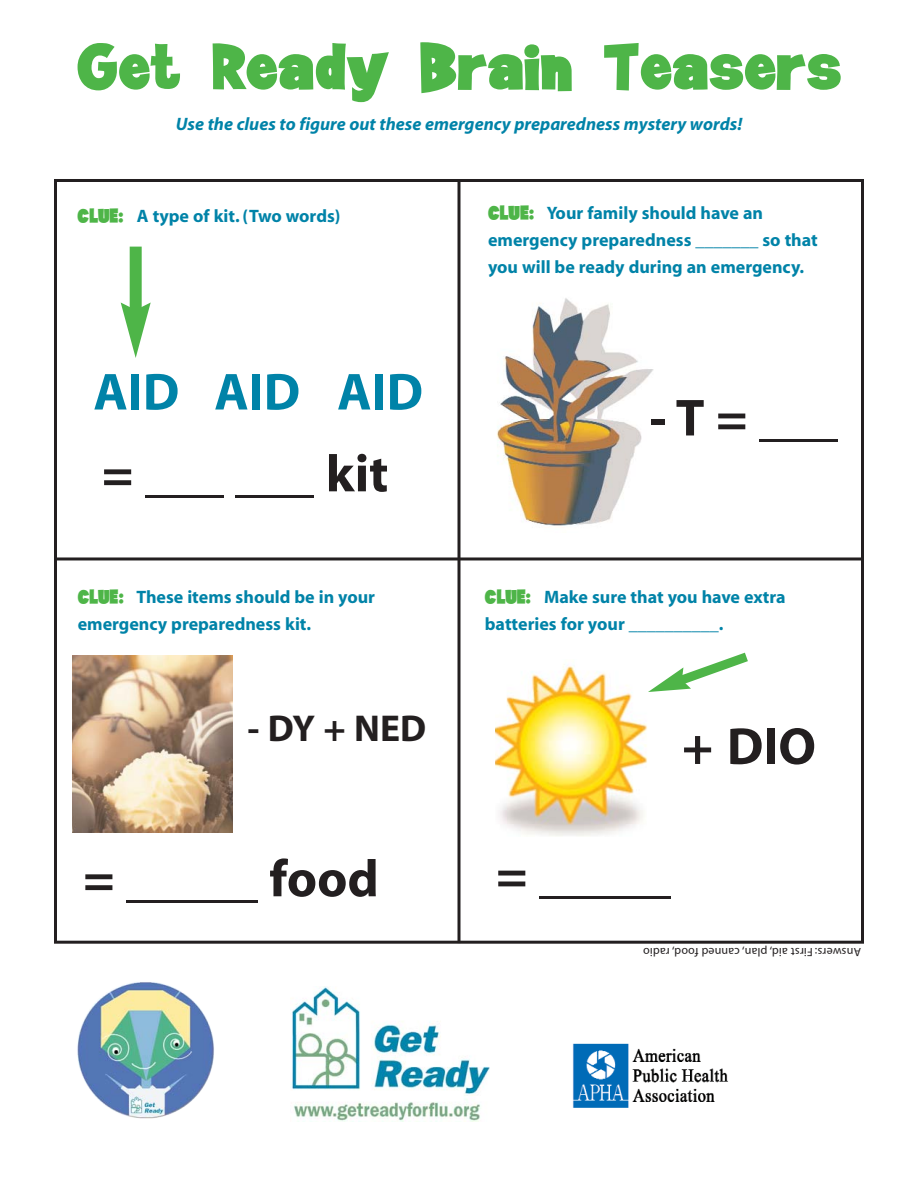
<style>
.page{position:relative;width:918px;height:1188px;background:#fff}
.page>*{position:absolute;margin:0;border:0;box-sizing:border-box;transform-origin:0 0}
.t1{font:60px "Jan Brady";color:#4eb548}
.t2{font:700 52.5px "Myriad";color:#231f20}
.t3{font:700 52.5px "Myriad";color:#0083a8}
.t4{font:700 37.5px "Myriad";color:#231f20}
.t5{font:700 18px/27px "Myriad";color:#0083a8}
.t6{font:italic 700 18px "Myriad";color:#0083a8}
.t7{font:12px "Myriad";letter-spacing:.015em;color:#231f20}
.s1{font-family:"Jan Brady";font-weight:400;color:#4eb548}
</style>
<div class="page">
<div style="left:54px;top:179px;width:810px;height:765px;border:3px solid #231f20"></div>
<img style="left:77px;top:982px;width:137px;height:137px">
<img style="left:290px;top:986px;width:199px;height:135px">
<img style="left:572px;top:1043px;width:156px;height:65px">
<hr style="left:54px;top:557px;width:810px;height:3px;background:#231f20">
<hr style="left:458px;top:179px;width:2px;height:764px;background:#231f20">
<img style="left:497px;top:298px;width:157px;height:228px">
<div style="left:130px;top:247px;width:12px;height:66px;background:#4eb548"></div>
<svg style="left:121px;top:303px;width:30px;height:55px"></svg>
<img style="left:72px;top:655px;width:160px;height:177px">
<img style="left:495px;top:666px;width:153px;height:170px">
<svg style="left:648px;top:652px;width:100px;height:40px"></svg>
<h1 class="t1" style="left:76px;top:43px;width:767px">Get Ready Brain Teasers</h1>
<p class="t6" style="left:176px;top:118px;width:568px">Use the clues to figure out these emergency preparedness mystery words!</p>
<p class="t5" style="left:78px;top:204px;width:264px"><span class="s1">CLUE:</span> A type of kit. (Two words)</p>
<p class="t5" style="left:488px;top:201px;width:331px"><span class="s1">CLUE:</span> Your family should have an emergency preparedness _______ so that you will be ready during an emergency.</p>
<h2 class="t3" style="left:93px;top:372px;width:331px">AID AID AID</h2>
<h2 class="t2" style="left:102px;top:454px;width:288px">= ___ ___ kit</h2>
<h2 class="t2" style="left:649px;top:398px;width:190px">- T = ___</h2>
<p class="t5" style="left:78px;top:585px;width:299px"><span class="s1">CLUE:</span> These items should be in your emergency preparedness kit.</p>
<p class="t5" style="left:485px;top:585px;width:302px"><span class="s1">CLUE:</span> Make sure that you have extra batteries for your __________.</p>
<h3 class="t4" style="left:248px;top:714px;width:180px">- DY + NED</h3>
<h2 class="t2" style="left:83px;top:859px;width:297px">= _____ food</h2>
<h2 class="t2" style="left:682px;top:727px;width:136px">+ DIO</h2>
<h2 class="t2" style="left:496px;top:855px;width:176px">= _____</h2>
<p class="t7" style="left:861px;top:957px;width:219px;rotate:-180deg">Answers: First aid, plan, canned food, radio</p>
</div>
